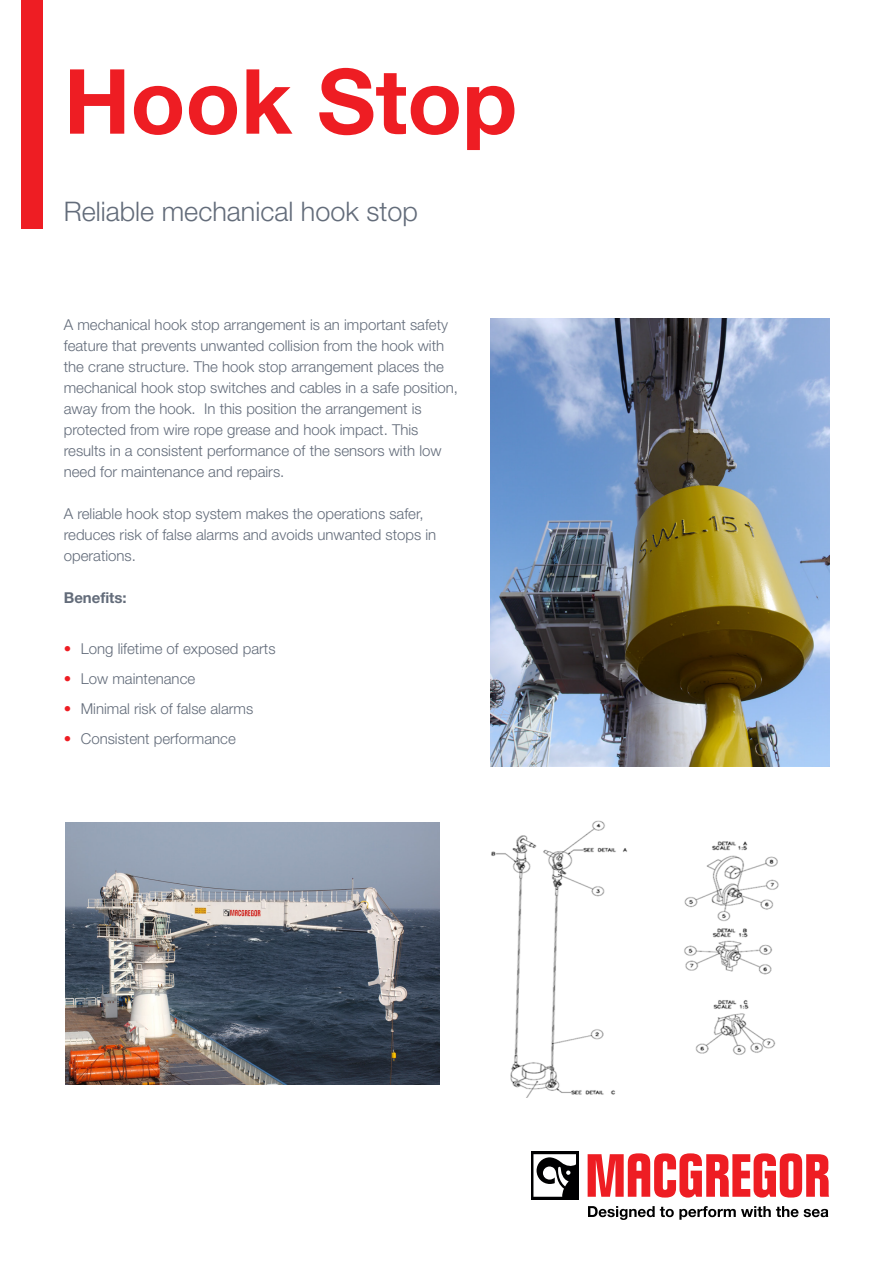
<style>
.page{position:relative;width:893px;height:1263px;background:#fff}
.page>*{position:absolute;margin:0;border:0;box-sizing:border-box;transform-origin:0 0}
.t1{font:700 90px "Helvetica Neue";color:#ee1d23}
.t2{font:300 27px "Helvetica Neue";color:#636c7a}
.t3{font:300 15px/21px "Helvetica Neue";color:#636c7a}
.t4{font:700 15px "Helvetica Neue";color:#636c7a}
.s1{color:#ee1d23}
</style>
<div class="page">
<svg style="left:588px;top:1153px;width:241px;height:44px"></svg>
<div style="left:531px;top:1151px;width:48px;height:48px;background:#000001"></div>
<svg style="left:533px;top:1154px;width:43px;height:43px"></svg>
<svg style="left:588px;top:1206px;width:210px;height:14px"></svg>
<svg style="left:804px;top:1209px;width:24px;height:8px"></svg>
<div style="left:21px;top:0;width:22px;height:228px;background:#ee1d23"></div>
<img style="left:491px;top:820px;width:288px;height:277px">
<img style="left:490px;top:318px;width:339px;height:448px">
<img style="left:65px;top:823px;width:374px;height:261px">
<p class="t1" style="left:64px;top:46px;width:455px">Hook Stop</p>
<p class="t2" style="left:64px;top:195px;width:356px">Reliable mechanical hook stop</p>
<p class="t3" style="left:64px;top:314px;width:396px">A mechanical hook stop arrangement is an important safety feature that prevents unwanted collision from the hook with the crane structure. The hook stop arrangement places the mechanical hook stop switches and cables in a safe position, away from the hook. In this position the arrangement is protected from wire rope grease and hook impact. This results in a consistent performance of the sensors with low need for maintenance and repairs.</p>
<p class="t3" style="left:64px;top:503px;width:374px">A reliable hook stop system makes the operations safer, reduces risk of false alarms and avoids unwanted stops in operations.</p>
<p class="t4" style="left:64px;top:588px;width:65px">Benefits:</p>
<p class="t3" style="left:64px;top:638px;width:213px"><span class="s1">•</span> Long lifetime of exposed parts</p>
<p class="t3" style="left:64px;top:668px;width:133px"><span class="s1">•</span> Low maintenance</p>
<p class="t3" style="left:64px;top:698px;width:191px"><span class="s1">•</span> Minimal risk of false alarms</p>
<p class="t3" style="left:64px;top:728px;width:174px"><span class="s1">•</span> Consistent performance</p>
</div>
